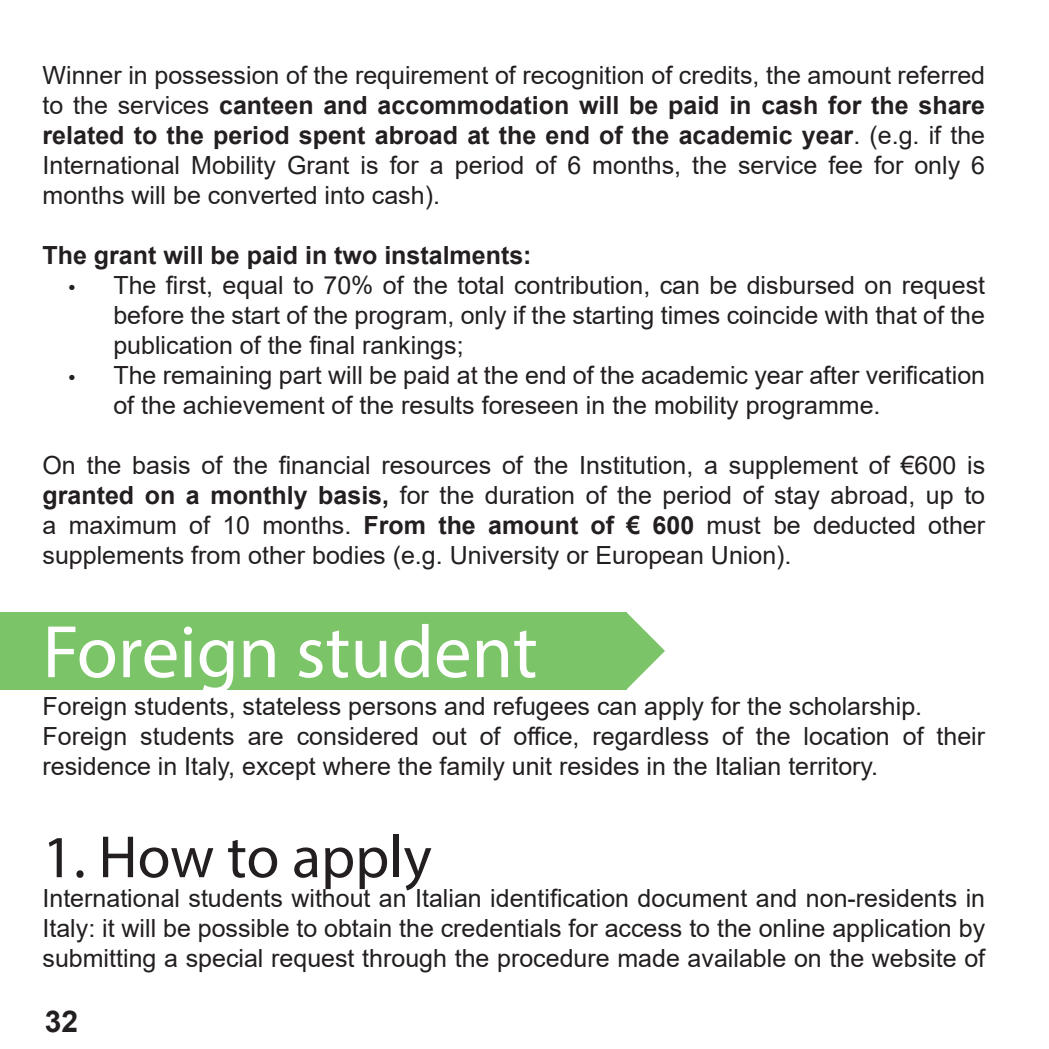
<style>
.page{position:relative;width:1049px;height:1049px;background:#fff}
.page>*{position:absolute;margin:0;border:0;box-sizing:border-box;transform-origin:0 0}
.t1{font:75px "Myriad Pro";color:#fff}
.t2{font:60px "Myriad Pro";color:#231f20}
.t3{font:700 30px "Arial";color:#231f20}
.t4{font:25px/30px "Arial";color:#231f20;text-align:justify}
.t5{font:700 25px "Arial";color:#231f20}
.s1{font-weight:700}
.s2{font-family:"Myriad Pro"}
</style>
<div class="page">
<svg style="left:626px;top:612px;width:39px;height:78px"></svg>
<div style="left:0;top:612px;width:626px;height:78px;background:#7bc467"></div>
<p class="t4" style="left:43px;top:60px;width:944px">Winner in possession of the requirement of recognition of credits, the amount referred to the services <span class="s1">canteen and accommodation will be paid in cash for the share related to the period spent abroad at the end of the academic year</span>. (e.g. if the International Mobility Grant is for a period of 6 months, the service fee for only 6 months will be converted into cash).</p>
<p class="t5" style="left:43px;top:237px;width:490px">The grant will be paid in two instalments:</p>
<p class="t4" style="left:113px;top:270px;width:873px;text-indent:-45px"><span class="s2">•</span> The first, equal to 70% of the total contribution, can be disbursed on request before the start of the program, only if the starting times coincide with that of the publication of the final rankings;</p>
<p class="t4" style="left:113px;top:360px;width:873px;text-indent:-45px"><span class="s2">•</span> The remaining part will be paid at the end of the academic year after verification of the achievement of the results foreseen in the mobility programme.</p>
<p class="t4" style="left:43px;top:450px;width:944px">On the basis of the financial resources of the Institution, a supplement of €600 is <span class="s1">granted on a monthly basis,</span> for the duration of the period of stay abroad, up to a maximum of 10 months. <span class="s1">From the amount of € 600</span> must be deducted other supplements from other bodies (e.g. University or European Union).</p>
<p class="t1" style="left:43px;top:606px;width:497px">Foreign student</p>
<p class="t4" style="left:43px;top:691px;width:881px">Foreign students, stateless persons and refugees can apply for the scholarship.</p>
<p class="t4" style="left:43px;top:721px;width:944px">Foreign students are considered out of office, regardless of the location of their residence in Italy, except where the family unit resides in the Italian territory.</p>
<p class="t2" style="left:43px;top:820px;width:391px">1. How to apply</p>
<p class="t4" style="left:43px;top:883px;width:944px">International students without an Italian identification document and non-residents in Italy: it will be possible to obtain the credentials for access to the online application by submitting a special request through the procedure made available on the website of</p>
<p class="t3" style="left:45px;top:1000px;width:35px">32</p>
</div>
